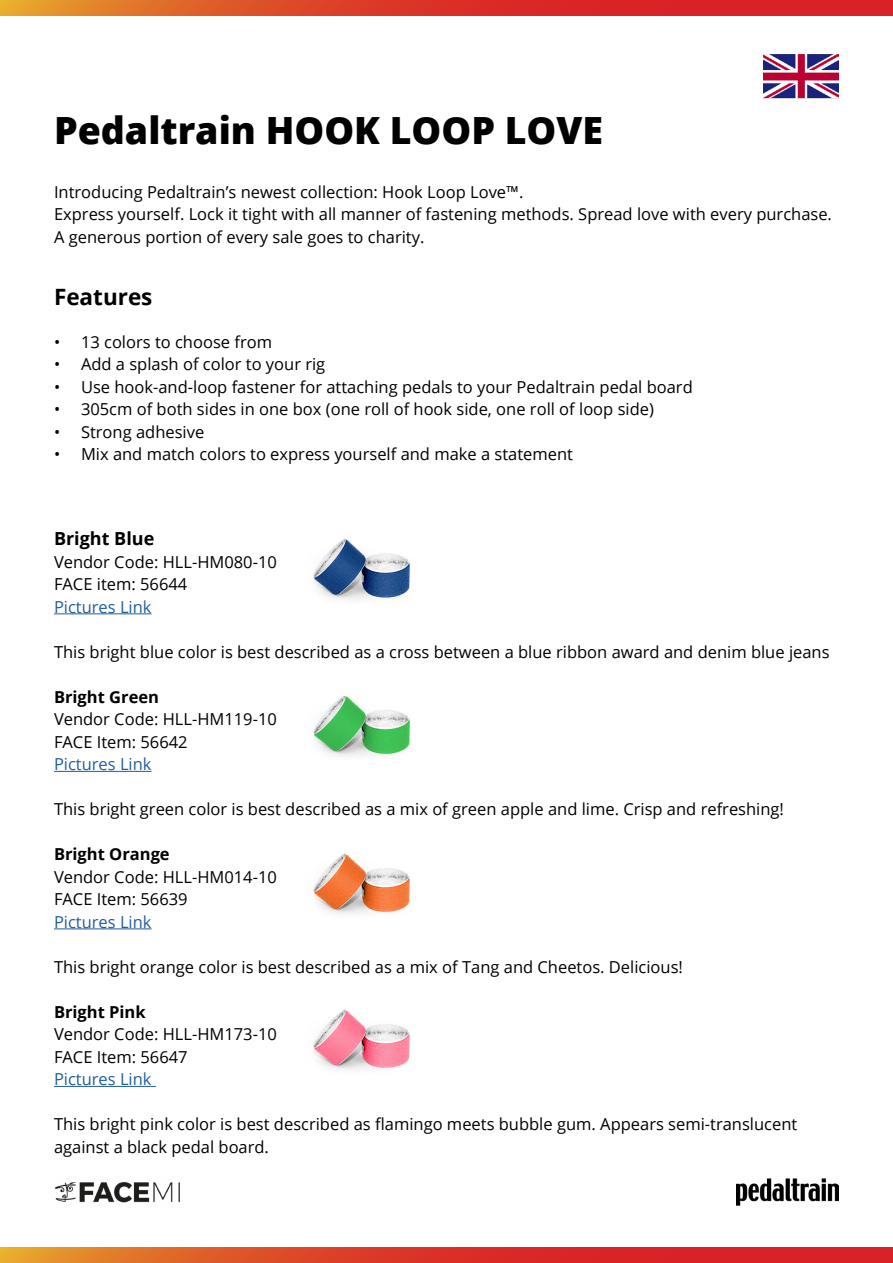
<style>
.page{position:relative;width:893px;height:1263px;background:#fff}
.page>*{position:absolute;margin:0;border:0;box-sizing:border-box;transform-origin:0 0}
.t1{font:800 37.5px "Open Sans";color:#000}
.t2{font:700 22.5px "Open Sans";color:#000}
.t3{font:700 18px "Open Sans";color:#000}
.t4{font:16.5px/22.5px "Open Sans";color:#000}
.t5{font:16.5px "Open Sans";color:#215e9e}
.t6{font:700 16.5px "Open Sans";color:#000}
</style>
<div class="page">
<img style="left:736px;top:1178px;width:103px;height:28px">
<svg style="left:0;top:0;width:893px;height:16px;background:#db4228"></svg>
<svg style="left:0;top:1247px;width:893px;height:16px;background:#db4228"></svg>
<img style="left:55px;top:1181px;width:125px;height:22px">
<img style="left:764px;top:54px;width:75px;height:44px">
<hr style="left:54px;top:613px;width:98px;height:1px;background:#215e9e">
<hr style="left:54px;top:771px;width:98px;height:1px;background:#215e9e">
<hr style="left:54px;top:928px;width:98px;height:1px;background:#215e9e">
<hr style="left:54px;top:1086px;width:102px;height:1px;background:#215e9e">
<img style="left:313px;top:853px;width:98px;height:61px">
<img style="left:313px;top:539px;width:97px;height:61px">
<img style="left:313px;top:695px;width:98px;height:61px">
<img style="left:313px;top:1009px;width:97px;height:61px">
<h1 class="t1" style="left:54px;top:101px;width:551px">Pedaltrain HOOK LOOP LOVE</h1>
<p class="t4" style="left:54px;top:180px;width:779px">Introducing Pedaltrain’s newest collection: Hook Loop Love™.<br>Express yourself. Lock it tight with all manner of fastening methods. Spread love with every purchase.<br>A generous portion of every sale goes to charity.</p>
<h2 class="t2" style="left:54px;top:281px;width:100px">Features</h2>
<p class="t4" style="left:54px;top:330px;width:220px">• 13 colors to choose from</p>
<p class="t4" style="left:54px;top:352px;width:273px">• Add a splash of color to your rig</p>
<p class="t4" style="left:54px;top:375px;width:640px">• Use hook-and-loop fastener for attaching pedals to your Pedaltrain pedal board</p>
<p class="t4" style="left:54px;top:397px;width:601px">• 305cm of both sides in one box (one roll of hook side, one roll of loop side)</p>
<p class="t4" style="left:54px;top:420px;width:152px">• Strong adhesive</p>
<p class="t4" style="left:54px;top:442px;width:521px">• Mix and match colors to express yourself and make a statement</p>
<p class="t3" style="left:54px;top:526px;width:102px">Bright Blue</p>
<p class="t4" style="left:54px;top:550px;width:224px">Vendor Code: HLL-HM080-10<br>FACE item: 56644</p>
<p class="t5" style="left:54px;top:595px;width:99px">Pictures Link</p>
<p class="t4" style="left:54px;top:640px;width:777px">This bright blue color is best described as a cross between a blue ribbon award and denim blue jeans</p>
<p class="t6" style="left:54px;top:685px;width:107px">Bright Green</p>
<p class="t4" style="left:54px;top:707px;width:224px">Vendor Code: HLL-HM119-10<br>FACE Item: 56642</p>
<p class="t5" style="left:54px;top:753px;width:99px">Pictures Link</p>
<p class="t4" style="left:54px;top:797px;width:731px">This bright green color is best described as a mix of green apple and lime. Crisp and refreshing!</p>
<p class="t6" style="left:54px;top:842px;width:117px">Bright Orange</p>
<p class="t4" style="left:54px;top:865px;width:224px">Vendor Code: HLL-HM014-10<br>FACE Item: 56639</p>
<p class="t5" style="left:54px;top:910px;width:99px">Pictures Link</p>
<p class="t4" style="left:54px;top:955px;width:630px">This bright orange color is best described as a mix of Tang and Cheetos. Delicious!</p>
<p class="t6" style="left:54px;top:1000px;width:93px">Bright Pink</p>
<p class="t4" style="left:54px;top:1022px;width:224px">Vendor Code: HLL-HM173-10<br>FACE Item: 56647</p>
<p class="t5" style="left:54px;top:1068px;width:99px">Pictures Link</p>
<p class="t4" style="left:54px;top:1112px;width:745px">This bright pink color is best described as flamingo meets bubble gum. Appears semi-translucent against a black pedal board.</p>
</div>
